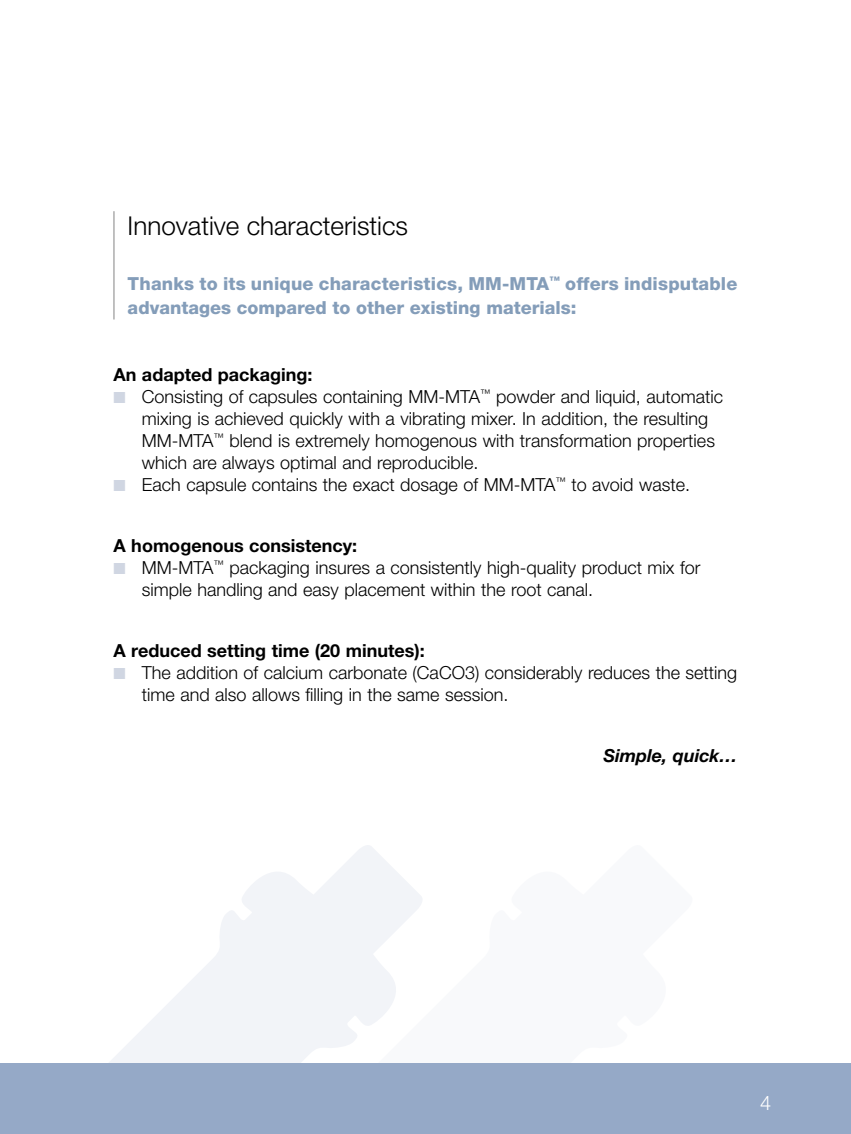
<style>
.page{position:relative;width:851px;height:1134px;background:#fff}
.page>*{position:absolute;margin:0;border:0;box-sizing:border-box;transform-origin:0 0}
.t1{font:300 26px "Helvetica Neue";color:#000}
.t2{font:300 20px "Helvetica Neue";color:#fff}
.t3{font:300 18px/22px "Helvetica Neue";color:#000}
.t4{font:800 18px/24px "Helvetica Neue";letter-spacing:.01em;color:#849db9}
.t5{font:700 18px "Helvetica Neue";color:#000}
.t6{font:italic 700 18px "Helvetica Neue";color:#000}
.s1{color:#d0d6e2}
</style>
<div class="page">
<svg style="left:0;top:845px;width:425px;height:219px"></svg>
<div style="left:0;top:1064px;width:850px;height:70px;background:#95a9c7"></div>
<hr style="left:113px;top:211px;width:1px;height:108px;background:#838383">
<h1 class="t1" style="left:128px;top:209px;width:282px">Innovative characteristics</h1>
<p class="t4" style="left:128px;top:272px;width:611px">Thanks to its unique characteristics, MM-MTA<sup>™</sup> offers indisputable advantages compared to other existing materials:</p>
<p class="t5" style="left:113px;top:364px;width:200px">An adapted packaging:</p>
<p class="t3" style="left:142px;top:385px;width:582px;text-indent:-28px"><span class="s1">■</span> Consisting of capsules containing MM-MTA<sup>™</sup> powder and liquid, automatic mixing is achieved quickly with a vibrating mixer. In addition, the resulting MM-MTA<sup>™</sup> blend is extremely homogenous with transformation properties which are always optimal and reproducible.</p>
<p class="t3" style="left:113px;top:473px;width:578px"><span class="s1">■</span> Each capsule contains the exact dosage of MM-MTA<sup>™</sup> to avoid waste.</p>
<p class="t5" style="left:113px;top:535px;width:245px">A homogenous consistency:</p>
<p class="t3" style="left:142px;top:556px;width:560px;text-indent:-28px"><span class="s1">■</span> MM-MTA<sup>™</sup> packaging insures a consistently high-quality product mix for simple handling and easy placement within the root canal.</p>
<p class="t5" style="left:113px;top:640px;width:313px">A reduced setting time (20 minutes):</p>
<p class="t3" style="left:142px;top:662px;width:597px;text-indent:-28px"><span class="s1">■</span> The addition of calcium carbonate (CaCO3) considerably reduces the setting time and also allows filling in the same session.</p>
<p class="t6" style="left:603px;top:745px;width:135px">Simple, quick…</p>
<p class="t2" style="left:760px;top:1091px;width:13px">4</p>
</div>
